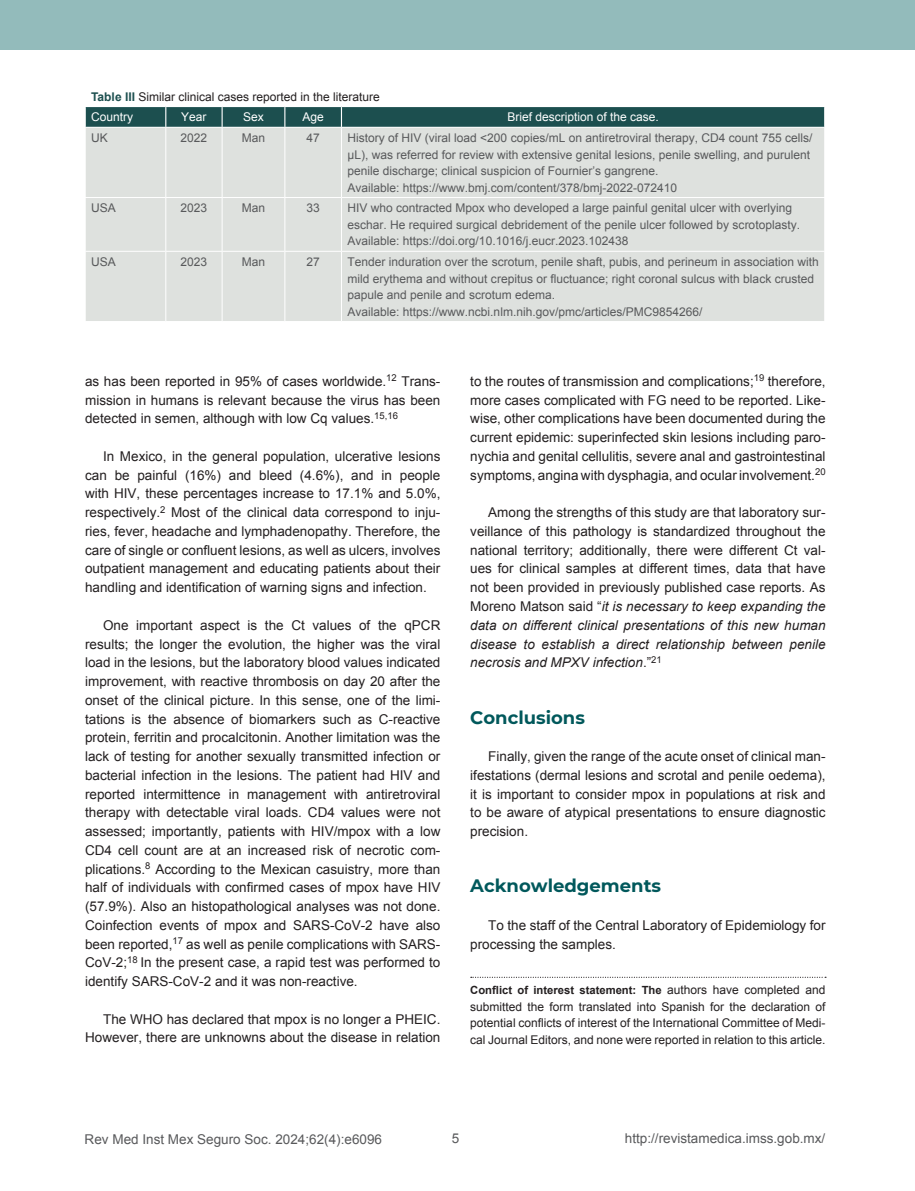
<style>
.page{position:relative;width:915px;height:1191px;background:#fff}
.page>*{position:absolute;margin:0;border:0;box-sizing:border-box;transform-origin:0 0}
.t1{font:700 18px "Montserrat";color:#01585b}
.t2{font:13.5px/18.8px "Arial";color:#231f20;text-align:justify}
.t3{font:13.5px "Arial";color:#58595b}
.t4{font:12px/16.5px "Arial";color:#58595b}
.t5{font:12px/16.5px "Arial";color:#231f20}
.t6{font:12px "Arial";color:#fff}
.t7{font:700 11.25px "Arial";color:#231f20}
.s1{font-weight:700;color:#1c4f4f}
.s2{color:#fff}
.s3{font-style:italic}
.s4{font-weight:400;font-size:12px}
</style>
<div class="page">
<div style="left:0;top:0;width:914px;height:50px;background:#93bbbb"></div>
<div style="left:86px;top:128px;width:738px;height:193px;background:#dee1de"></div>
<hr style="left:165px;top:128px;width:1px;height:69px;background:#fff">
<hr style="left:222px;top:128px;width:1px;height:69px;background:#fff">
<hr style="left:284px;top:128px;width:1px;height:69px;background:#fff">
<hr style="left:341px;top:128px;width:1px;height:69px;background:#fff">
<hr style="left:165px;top:198px;width:1px;height:53px;background:#fff">
<hr style="left:222px;top:198px;width:1px;height:53px;background:#fff">
<hr style="left:284px;top:198px;width:1px;height:53px;background:#fff">
<hr style="left:341px;top:198px;width:1px;height:53px;background:#fff">
<hr style="left:165px;top:252px;width:1px;height:69px;background:#fff">
<hr style="left:222px;top:252px;width:1px;height:69px;background:#fff">
<hr style="left:284px;top:252px;width:1px;height:69px;background:#fff">
<hr style="left:341px;top:252px;width:1px;height:69px;background:#fff">
<hr style="left:85px;top:197px;width:81px;height:1px;background:#fff">
<hr style="left:166px;top:197px;width:56px;height:1px;background:#fff">
<hr style="left:222px;top:197px;width:63px;height:1px;background:#fff">
<hr style="left:285px;top:197px;width:56px;height:1px;background:#fff">
<hr style="left:341px;top:197px;width:483px;height:1px;background:#fff">
<hr style="left:85px;top:251px;width:81px;height:1px;background:#fff">
<hr style="left:166px;top:251px;width:56px;height:1px;background:#fff">
<hr style="left:222px;top:251px;width:63px;height:1px;background:#fff">
<hr style="left:285px;top:251px;width:56px;height:1px;background:#fff">
<hr style="left:341px;top:251px;width:483px;height:1px;background:#fff">
<svg style="left:85px;top:106px;width:738px;height:21px;background:#2b5a5a"></svg>
<svg style="left:470px;top:976px;width:353px;height:1px"></svg>
<p class="t5" style="left:91px;top:86px;width:290px;line-height:20.7px"><span class="s1">Table III</span> Similar clinical cases reported in the literature<br><span class="s2">Country</span></p>
<p class="t6" style="left:181px;top:109px;width:27px">Year</p>
<p class="t6" style="left:243px;top:109px;width:22px">Sex</p>
<p class="t6" style="left:302px;top:109px;width:23px">Age</p>
<p class="t6" style="left:507px;top:109px;width:153px">Brief description of the case.</p>
<p class="t4" style="left:91px;top:130px;width:18px">UK</p>
<p class="t4" style="left:180px;top:130px;width:28px">2022</p>
<p class="t4" style="left:242px;top:130px;width:25px">Man</p>
<p class="t4" style="left:306px;top:130px;width:15px">47</p>
<p class="t4" style="left:347px;top:130px;width:466px">History of HIV (viral load &lt;200 copies/mL on antiretroviral therapy, CD4 count 755 cells/ μL), was referred for review with extensive genital lesions, penile swelling, and purulent penile discharge; clinical suspicion of Fournier’s gangrene.<br>Available: https://www.bmj.com/content/378/bmj-2022-072410</p>
<p class="t4" style="left:91px;top:200px;width:26px">USA</p>
<p class="t4" style="left:180px;top:200px;width:28px">2023</p>
<p class="t4" style="left:242px;top:200px;width:25px">Man</p>
<p class="t4" style="left:306px;top:200px;width:15px">33</p>
<p class="t4" style="left:347px;top:200px;width:454px">HIV who contracted Mpox who developed a large painful genital ulcer with overlying eschar. He required surgical debridement of the penile ulcer followed by scrotoplasty.<br>Available: https://doi.org/10.1016/j.eucr.2023.102438</p>
<p class="t4" style="left:91px;top:254px;width:26px">USA</p>
<p class="t4" style="left:180px;top:254px;width:28px">2023</p>
<p class="t4" style="left:242px;top:254px;width:25px">Man</p>
<p class="t4" style="left:306px;top:254px;width:15px">27</p>
<p class="t4" style="left:347px;top:254px;width:472px">Tender induration over the scrotum, penile shaft, pubis, and perineum in association with mild erythema and without crepitus or fluctuance; right coronal sulcus with black crusted papule and penile and scrotum edema.<br>Available: https://www.ncbi.nlm.nih.gov/pmc/articles/PMC9854266/</p>
<p class="t2" style="left:85px;top:372px;width:357px">as has been reported in 95% of cases worldwide.<sup>12</sup> Trans&shy;mission in humans is relevant because the virus has been detected in semen, although with low Cq values.<sup>15,16</sup></p>
<p class="t2" style="left:85px;top:447px;width:357px;text-indent:18px">In Mexico, in the general population, ulcerative lesions can be painful (16%) and bleed (4.6%), and in people with HIV, these percentages increase to 17.1% and 5.0%, respectively.<sup>2</sup> Most of the clinical data correspond to inju&shy;ries, fever, headache and lymphadenopathy. Therefore, the care of single or confluent lesions, as well as ulcers, involves outpatient management and educating patients about their handling and identification of warning signs and infection.</p>
<p class="t2" style="left:85px;top:616px;width:357px;text-indent:18px">One important aspect is the Ct values of the qPCR results; the longer the evolution, the higher was the viral load in the lesions, but the laboratory blood values indicated improvement, with reactive thrombosis on day 20 after the onset of the clinical picture. In this sense, one of the limi&shy;tations is the absence of biomarkers such as C-reactive protein, ferritin and procalcitonin. Another limitation was the lack of testing for another sexually transmitted infection or bacterial infection in the lesions. The patient had HIV and reported intermittence in management with antiretroviral therapy with detectable viral loads. CD4 values were not assessed; importantly, patients with HIV/mpox with a low CD4 cell count are at an increased risk of necrotic com&shy;plications.<sup>8</sup> According to the Mexican casuistry, more than half of individuals with confirmed cases of mpox have HIV (57.9%). Also an histopathological analyses was not done.<br>Coinfection events of mpox and SARS-CoV-2 have also been reported,<sup>17</sup> as well as penile complications with SARS-CoV-2;<sup>18</sup> In the present case, a rapid test was performed to identify SARS-CoV-2 and it was non-reactive.</p>
<p class="t2" style="left:85px;top:1009px;width:357px;text-align:right">The WHO has declared that mpox is no longer a PHEIC.<br>However, there are unknowns about the disease in relation</p>
<p class="t2" style="left:470px;top:372px;width:357px">to the routes of transmission and complications;<sup>19</sup> therefore, more cases complicated with FG need to be reported. Like&shy;wise, other complications have been documented during the current epidemic: superinfected skin lesions including paro&shy;nychia and genital cellulitis, severe anal and gastrointestinal symptoms, angina with dysphagia, and ocular involvement.<sup>20</sup></p>
<p class="t2" style="left:470px;top:503px;width:357px;text-indent:18px">Among the strengths of this study are that laboratory sur&shy;veillance of this pathology is standardized throughout the national territory; additionally, there were different Ct val&shy;ues for clinical samples at different times, data that have not been provided in previously published case reports. As Moreno Matson said “<span class="s3">it is necessary to keep expanding the data on different clinical presentations of this new human disease to establish a direct relationship between penile necrosis and MPXV infection</span>.”<sup>21</sup></p>
<h1 class="t1" style="left:470px;top:704px;width:116px">Conclusions</h1>
<p class="t2" style="left:470px;top:747px;width:357px;text-indent:18px">Finally, given the range of the acute onset of clinical man&shy;ifestations (dermal lesions and scrotal and penile oedema), it is important to consider mpox in populations at risk and to be aware of atypical presentations to ensure diagnostic precision.</p>
<h1 class="t1" style="left:470px;top:873px;width:192px">Acknowledgements</h1>
<p class="t2" style="left:470px;top:916px;width:357px;text-indent:18px">To the staff of the Central Laboratory of Epidemiology for processing the samples.</p>
<p class="t7" style="left:470px;top:983px;width:357px">Conflict of interest statement: The <span class="s4">authors have completed and</span></p>
<p class="t5" style="left:470px;top:998px;width:357px;text-align:justify">submitted the form translated into Spanish for the declaration of potential conflicts of interest of the International Committee of Medi&shy;cal Journal Editors, and none were reported in relation to this article.</p>
<p class="t3" style="left:85px;top:1130px;width:299px">Rev Med Inst Mex Seguro Soc. 2024;62(4):e6096</p>
<p class="t3" style="left:451px;top:1129px;width:9px">5</p>
<p class="t3" style="left:624px;top:1129px;width:202px">http://revistamedica.imss.gob.mx/</p>
</div>
